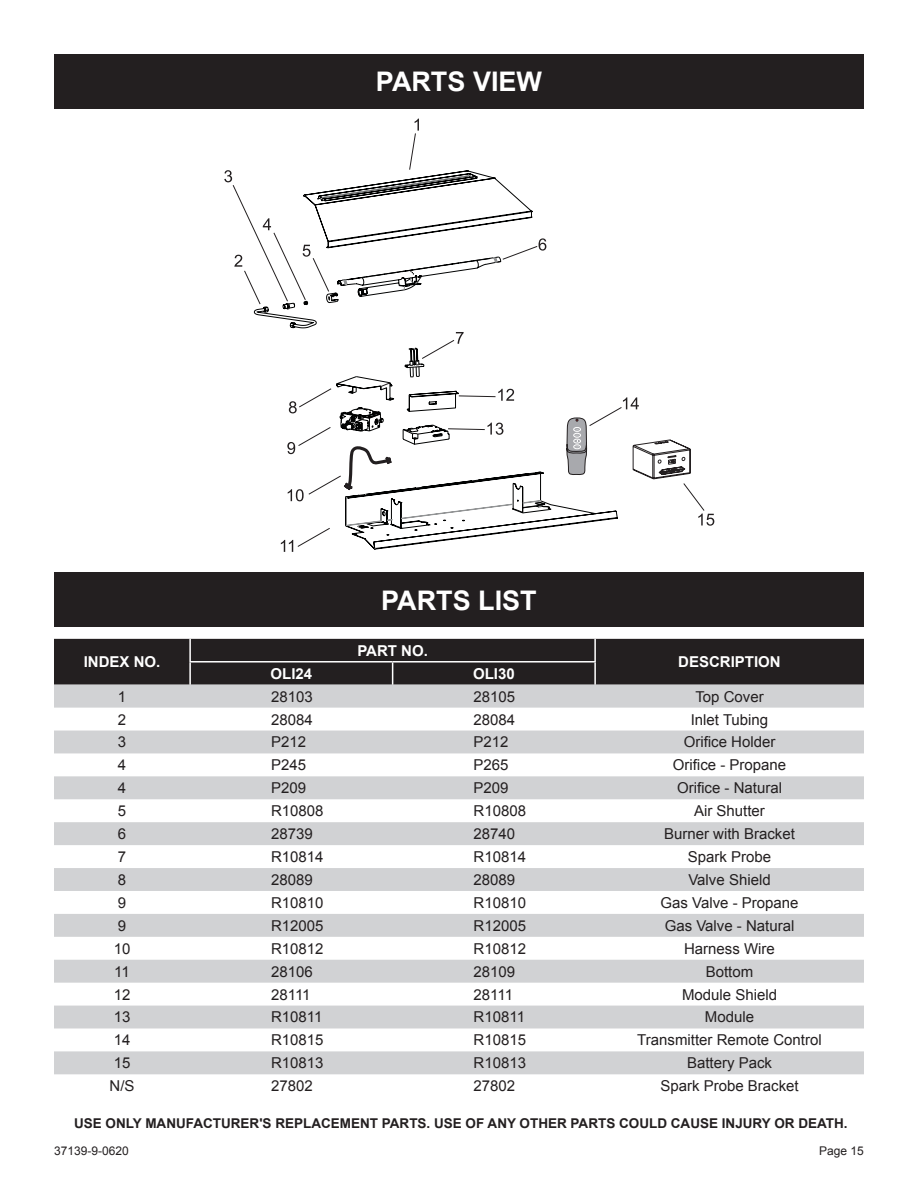
<style>
.page{position:relative;width:918px;height:1188px;background:#fff}
.page>*{position:absolute;margin:0;border:0;box-sizing:border-box;transform-origin:0 0}
.t1{font:700 27px "Arial";color:#fff}
.t2{font:15px "Arial";color:#231f20}
.t3{font:700 15px "Arial";color:#fff}
.t4{font:700 13.5px "Arial";color:#231f20}
.t5{font:12px "Arial";color:#231f20}
</style>
<div class="page">
<div style="left:54px;top:573px;width:810px;height:54px;background:#231f20"></div>
<div style="left:54px;top:54px;width:810px;height:54px;background:#231f20"></div>
<svg style="left:415px;top:119px;width:4px;height:12px"></svg>
<svg style="left:234px;top:255px;width:8px;height:12px"></svg>
<svg style="left:224px;top:170px;width:8px;height:12px"></svg>
<svg style="left:254px;top:170px;width:460px;height:382px"></svg>
<svg style="left:54px;top:685px;width:810px;height:389px;fill:#d1d2d4"></svg>
<div style="left:54px;top:639px;width:810px;height:46px;background:#231f20"></div>
<hr style="left:594px;top:663px;width:2px;height:22px;background:#fff">
<p class="t1" style="left:376px;top:63px;width:168px">PARTS VIEW</p>
<p class="t3" style="left:84px;top:652px;width:78px">INDEX NO.</p>
<p class="t1" style="left:381px;top:582px;width:157px">PARTS LIST</p>
<p class="t3" style="left:357px;top:641px;width:72px">PART NO.</p>
<p class="t3" style="left:271px;top:663px;width:43px">OLI24</p>
<p class="t3" style="left:473px;top:663px;width:43px">OLI30</p>
<p class="t3" style="left:678px;top:652px;width:104px">DESCRIPTION</p>
<p class="t2" style="left:118px;top:687px;width:10px">1</p>
<p class="t2" style="left:271px;top:687px;width:43px">28103</p>
<p class="t2" style="left:474px;top:687px;width:43px">28105</p>
<p class="t2" style="left:695px;top:687px;width:70px">Top Cover</p>
<p class="t2" style="left:118px;top:709px;width:10px">2</p>
<p class="t2" style="left:271px;top:709px;width:43px">28084</p>
<p class="t2" style="left:474px;top:709px;width:43px">28084</p>
<p class="t2" style="left:691px;top:709px;width:79px">Inlet Tubing</p>
<p class="t2" style="left:118px;top:732px;width:10px">3</p>
<p class="t2" style="left:271px;top:732px;width:37px">P212</p>
<p class="t2" style="left:474px;top:732px;width:37px">P212</p>
<p class="t2" style="left:684px;top:732px;width:93px">Orifice Holder</p>
<p class="t2" style="left:118px;top:755px;width:10px">4</p>
<p class="t2" style="left:271px;top:755px;width:37px">P245</p>
<p class="t2" style="left:474px;top:755px;width:37px">P265</p>
<p class="t2" style="left:673px;top:755px;width:115px">Orifice - Propane</p>
<p class="t2" style="left:118px;top:778px;width:10px">4</p>
<p class="t2" style="left:271px;top:778px;width:37px">P209</p>
<p class="t2" style="left:474px;top:778px;width:37px">P209</p>
<p class="t2" style="left:677px;top:778px;width:107px">Orifice - Natural</p>
<p class="t2" style="left:118px;top:801px;width:10px">5</p>
<p class="t2" style="left:271px;top:801px;width:54px">R10808</p>
<p class="t2" style="left:474px;top:801px;width:54px">R10808</p>
<p class="t2" style="left:694px;top:801px;width:72px">Air Shutter</p>
<p class="t2" style="left:118px;top:824px;width:10px">6</p>
<p class="t2" style="left:271px;top:824px;width:43px">28739</p>
<p class="t2" style="left:474px;top:824px;width:43px">28740</p>
<p class="t2" style="left:664px;top:824px;width:132px">Burner with Bracket</p>
<p class="t2" style="left:118px;top:847px;width:10px">7</p>
<p class="t2" style="left:271px;top:847px;width:54px">R10814</p>
<p class="t2" style="left:474px;top:847px;width:54px">R10814</p>
<p class="t2" style="left:688px;top:847px;width:85px">Spark Probe</p>
<p class="t2" style="left:118px;top:870px;width:10px">8</p>
<p class="t2" style="left:271px;top:870px;width:43px">28089</p>
<p class="t2" style="left:474px;top:870px;width:43px">28089</p>
<p class="t2" style="left:688px;top:870px;width:84px">Valve Shield</p>
<p class="t2" style="left:118px;top:893px;width:10px">9</p>
<p class="t2" style="left:271px;top:893px;width:54px">R10810</p>
<p class="t2" style="left:474px;top:893px;width:54px">R10810</p>
<p class="t2" style="left:661px;top:893px;width:140px">Gas Valve - Propane</p>
<p class="t2" style="left:118px;top:916px;width:10px">9</p>
<p class="t2" style="left:271px;top:916px;width:54px">R12005</p>
<p class="t2" style="left:474px;top:916px;width:54px">R12005</p>
<p class="t2" style="left:665px;top:916px;width:131px">Gas Valve - Natural</p>
<p class="t2" style="left:114px;top:939px;width:18px">10</p>
<p class="t2" style="left:271px;top:939px;width:54px">R10812</p>
<p class="t2" style="left:474px;top:939px;width:54px">R10812</p>
<p class="t2" style="left:684px;top:939px;width:92px">Harness Wire</p>
<p class="t2" style="left:114px;top:962px;width:17px">11</p>
<p class="t2" style="left:271px;top:962px;width:43px">28106</p>
<p class="t2" style="left:474px;top:962px;width:43px">28109</p>
<p class="t2" style="left:706px;top:962px;width:49px">Bottom</p>
<p class="t2" style="left:114px;top:984px;width:18px">12</p>
<p class="t2" style="left:271px;top:984px;width:41px">28111</p>
<p class="t2" style="left:474px;top:984px;width:41px">28111</p>
<p class="t2" style="left:682px;top:984px;width:97px">Module Shield</p>
<p class="t2" style="left:114px;top:1007px;width:18px">13</p>
<p class="t2" style="left:271px;top:1007px;width:53px">R10811</p>
<p class="t2" style="left:474px;top:1007px;width:53px">R10811</p>
<p class="t2" style="left:705px;top:1007px;width:51px">Module</p>
<p class="t2" style="left:114px;top:1030px;width:18px">14</p>
<p class="t2" style="left:271px;top:1030px;width:54px">R10815</p>
<p class="t2" style="left:474px;top:1030px;width:54px">R10815</p>
<p class="t2" style="left:637px;top:1030px;width:186px">Transmitter Remote Control</p>
<p class="t2" style="left:114px;top:1053px;width:18px">15</p>
<p class="t2" style="left:271px;top:1053px;width:54px">R10813</p>
<p class="t2" style="left:474px;top:1053px;width:54px">R10813</p>
<p class="t2" style="left:687px;top:1053px;width:87px">Battery Pack</p>
<p class="t2" style="left:110px;top:1076px;width:27px">N/S</p>
<p class="t2" style="left:271px;top:1076px;width:43px">27802</p>
<p class="t2" style="left:474px;top:1076px;width:43px">27802</p>
<p class="t2" style="left:660px;top:1076px;width:140px">Spark Probe Bracket</p>
<p class="t4" style="left:74px;top:1114px;width:775px">USE ONLY MANUFACTURER'S REPLACEMENT PARTS. USE OF ANY OTHER PARTS COULD CAUSE INJURY OR DEATH.</p>
<p class="t5" style="left:54px;top:1143px;width:76px">37139-9-0620</p>
<p class="t5" style="left:819px;top:1143px;width:46px">Page 15</p>
</div>
